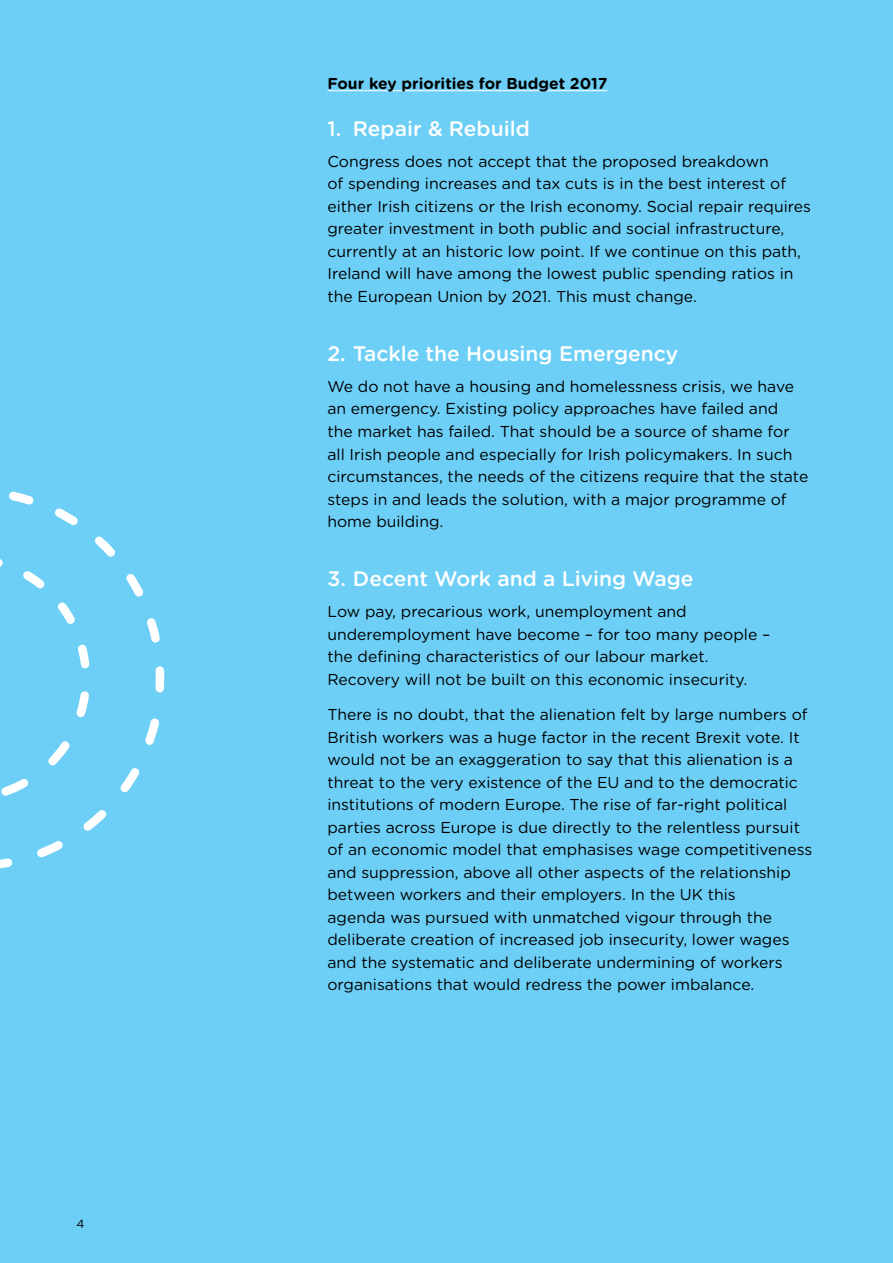
<style>
.page{position:relative;width:893px;height:1263px;background:#6dcff6}
.page>*{position:absolute;margin:0;border:0;box-sizing:border-box;transform-origin:0 0}
.t1{font:500 21px "Gotham Rounded";color:#fff}
.t2{font:15.75px/22.5px "Gotham Rounded";color:#000}
.t3{font:700 15.75px "Gotham Rounded";color:#000}
.t4{font:12px "Gotham Rounded";color:#000}
</style>
<div class="page">
<hr style="left:327px;top:90px;width:281px;height:1px;background:#fff">
<svg style="left:0;top:491px;width:165px;height:378px"></svg>
<p class="t4" style="left:77px;top:1215px;width:10px">4</p>
<p class="t3" style="left:327px;top:72px;width:282px">Four key priorities for Budget 2017</p>
<h1 class="t1" style="left:327px;top:113px;width:204px">1. Repair &amp; Rebuild</h1>
<p class="t2" style="left:327px;top:149px;width:485px">Congress does not accept that the proposed breakdown<br>of spending increases and tax cuts is in the best interest of either Irish citizens or the Irish economy. Social repair requires greater investment in both public and social infrastructure, currently at an historic low point. If we continue on this path, Ireland will have among the lowest public spending ratios in the European Union by 2021. This must change.</p>
<h1 class="t1" style="left:327px;top:339px;width:352px">2. Tackle the Housing Emergency</h1>
<p class="t2" style="left:327px;top:374px;width:482px">We do not have a housing and homelessness crisis, we have an emergency. Existing policy approaches have failed and<br>the market has failed. That should be a source of shame for all Irish people and especially for Irish policymakers. In such circumstances, the needs of the citizens require that the state steps in and leads the solution, with a major programme of home building.</p>
<h1 class="t1" style="left:327px;top:564px;width:368px">3. Decent Work and a Living Wage</h1>
<p class="t2" style="left:327px;top:600px;width:444px">Low pay, precarious work, unemployment and underemployment have become – for too many people – the defining characteristics of our labour market.<br>Recovery will not be built on this economic insecurity.</p>
<p class="t2" style="left:327px;top:702px;width:486px">There is no doubt, that the alienation felt by large numbers of British workers was a huge factor in the recent Brexit vote. It would not be an exaggeration to say that this alienation is a threat to the very existence of the EU and to the democratic institutions of modern Europe. The rise of far-right political parties across Europe is due directly to the relentless pursuit of an economic model that emphasises wage competitiveness and suppression, above all other aspects of the relationship between workers and their employers. In the UK this<br>agenda was pursued with unmatched vigour through the deliberate creation of increased job insecurity, lower wages and the systematic and deliberate undermining of workers organisations that would redress the power imbalance.</p>
</div>
